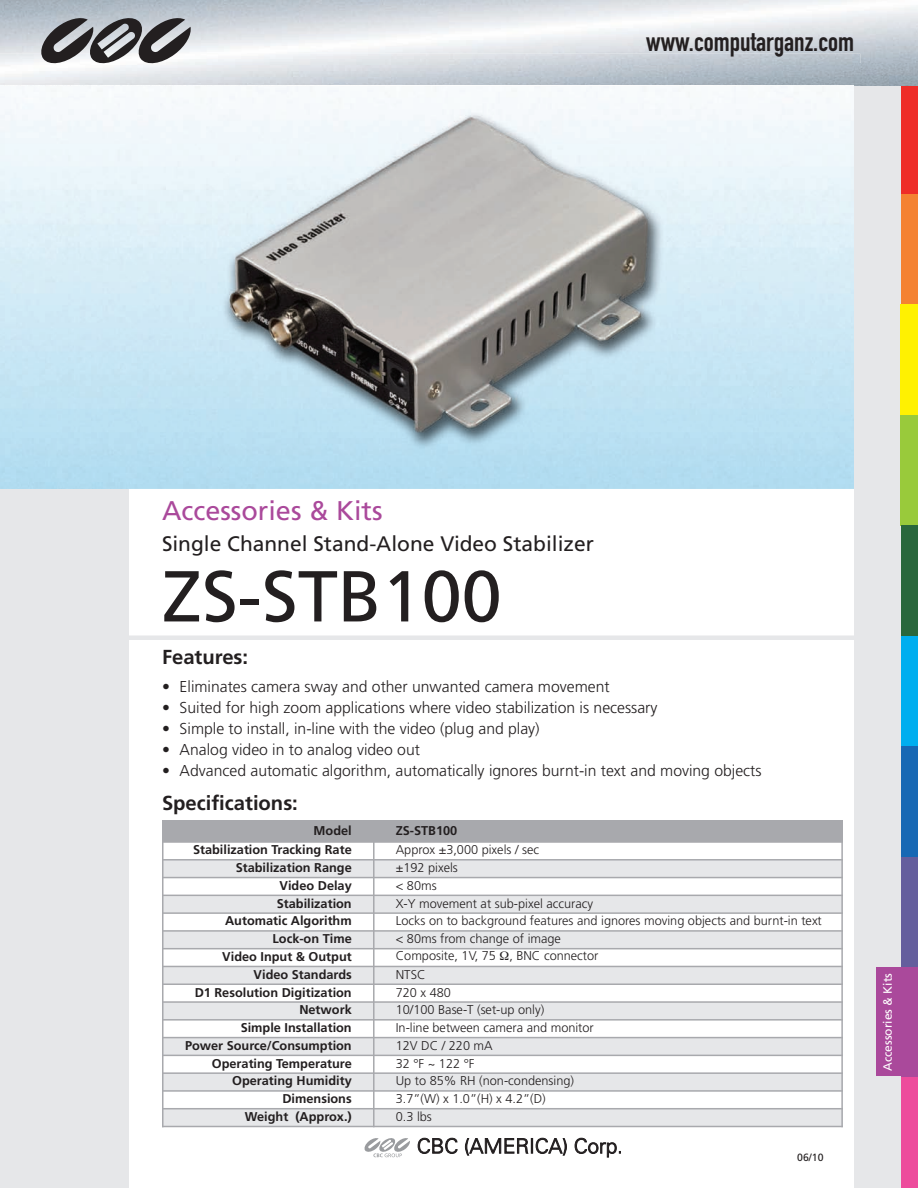
<style>
.page{position:relative;width:918px;height:1188px;background:#fff}
.page>*{position:absolute;margin:0;border:0;box-sizing:border-box;transform-origin:0 0}
.t1{font:72px "Frutiger";color:#231f20}
.t2{font:27px "DIN Engschrift Std";color:#231f20}
.t3{font:27px "Frutiger LT Std";color:#aa499b}
.t4{font:21px "Frutiger";color:#231f20}
.t5{font:700 20.25px "Frutiger";color:#231f20}
.t6{font:300 15.75px "Frutiger";color:#231f20}
.t7{font:300 12.75px "Frutiger LT";color:#231f20}
.t8{font:700 12.75px "Frutiger";color:#231f20}
.t9{font:12px "Frutiger";color:#fff}
.t10{font:10.5px "Frutiger";color:#231f20}
</style>
<div class="page">
<div style="left:0;top:482px;width:129px;height:706px;background:#e6e7e9"></div>
<img style="left:0;top:85px;width:854px;height:404px">
<img style="left:0;top:482px;width:129px;height:7px">
<div style="left:854px;top:64px;width:64px;height:1124px;background:#e6e7e9"></div>
<div style="left:901px;top:85px;width:17px;height:109px;background:#ee2d28"></div>
<div style="left:901px;top:194px;width:17px;height:111px;background:#f48232"></div>
<div style="left:900px;top:305px;width:18px;height:110px;background:#fff101"></div>
<div style="left:901px;top:415px;width:17px;height:111px;background:#99ca3b"></div>
<div style="left:901px;top:526px;width:17px;height:110px;background:#29673c"></div>
<div style="left:901px;top:636px;width:17px;height:110px;background:#00aeef"></div>
<div style="left:901px;top:746px;width:17px;height:111px;background:#1768b4"></div>
<div style="left:901px;top:857px;width:17px;height:111px;background:#645e9d"></div>
<div style="left:901px;top:967px;width:17px;height:110px;background:#aa499b"></div>
<div style="left:901px;top:1077px;width:17px;height:111px;background:#ed4c9c"></div>
<div style="left:876px;top:968px;width:25px;height:108px;background:#aa499b"></div>
<svg style="left:364px;top:1138px;width:46px;height:19px"></svg>
<svg style="left:417px;top:1138px;width:41px;height:16px"></svg>
<svg style="left:465px;top:1138px;width:101px;height:17px"></svg>
<svg style="left:575px;top:1138px;width:46px;height:19px"></svg>
<hr style="left:128px;top:636px;width:726px;height:4px;background:#e6e7e9">
<img style="left:854px;top:64px;width:64px;height:22px">
<svg style="left:41px;top:18px;width:150px;height:45px;background:#7c7c7f"></svg>
<div style="left:162px;top:820px;width:212px;height:22px;background:#a8a9ad"></div>
<div style="left:374px;top:820px;width:469px;height:22px;background:#a8a9ad"></div>
<div style="left:162px;top:860px;width:212px;height:18px;background:#e6e7e9"></div>
<div style="left:374px;top:860px;width:469px;height:18px;background:#e6e7e9"></div>
<div style="left:162px;top:895px;width:212px;height:18px;background:#e6e7e9"></div>
<div style="left:374px;top:895px;width:469px;height:18px;background:#e6e7e9"></div>
<div style="left:162px;top:931px;width:212px;height:18px;background:#e6e7e9"></div>
<div style="left:374px;top:931px;width:469px;height:18px;background:#e6e7e9"></div>
<div style="left:162px;top:966px;width:212px;height:18px;background:#e6e7e9"></div>
<div style="left:374px;top:966px;width:469px;height:18px;background:#e6e7e9"></div>
<div style="left:162px;top:1002px;width:212px;height:18px;background:#e6e7e9"></div>
<div style="left:374px;top:1002px;width:469px;height:18px;background:#e6e7e9"></div>
<div style="left:162px;top:1038px;width:212px;height:17px;background:#e6e7e9"></div>
<div style="left:374px;top:1038px;width:469px;height:17px;background:#e6e7e9"></div>
<div style="left:162px;top:1073px;width:212px;height:18px;background:#e6e7e9"></div>
<div style="left:374px;top:1073px;width:469px;height:18px;background:#e6e7e9"></div>
<div style="left:162px;top:1109px;width:212px;height:18px;background:#e6e7e9"></div>
<div style="left:374px;top:1109px;width:469px;height:18px;background:#e6e7e9"></div>
<hr style="left:162px;top:820px;width:2px;height:307px;background:#a8a9ad">
<hr style="left:373px;top:820px;width:2px;height:307px;background:#a8a9ad">
<hr style="left:841px;top:820px;width:2px;height:307px;background:#a8a9ad">
<hr style="left:162px;top:841px;width:681px;height:2px;background:#a8a9ad">
<hr style="left:162px;top:859px;width:681px;height:2px;background:#a8a9ad">
<hr style="left:162px;top:877px;width:681px;height:1px;background:#a8a9ad">
<hr style="left:162px;top:895px;width:681px;height:1px;background:#a8a9ad">
<hr style="left:162px;top:912px;width:681px;height:2px;background:#a8a9ad">
<hr style="left:162px;top:930px;width:681px;height:2px;background:#a8a9ad">
<hr style="left:162px;top:948px;width:681px;height:1px;background:#a8a9ad">
<hr style="left:162px;top:966px;width:681px;height:1px;background:#a8a9ad">
<hr style="left:162px;top:984px;width:681px;height:1px;background:#a8a9ad">
<hr style="left:162px;top:1001px;width:681px;height:2px;background:#a8a9ad">
<hr style="left:162px;top:1019px;width:681px;height:2px;background:#a8a9ad">
<hr style="left:162px;top:1037px;width:681px;height:1px;background:#a8a9ad">
<hr style="left:162px;top:1055px;width:681px;height:1px;background:#a8a9ad">
<hr style="left:162px;top:1072px;width:681px;height:2px;background:#a8a9ad">
<hr style="left:162px;top:1090px;width:681px;height:2px;background:#a8a9ad">
<hr style="left:162px;top:1108px;width:681px;height:1px;background:#a8a9ad">
<hr style="left:162px;top:1126px;width:681px;height:1px;background:#a8a9ad">
<h2 class="t2" style="left:646px;top:32px;width:209px">www.computarganz.com</h2>
<h2 class="t3" style="left:162px;top:499px;width:222px">Accessories &amp; Kits</h2>
<h3 class="t4" style="left:162px;top:535px;width:433px">Single Channel Stand-Alone Video Stabilizer</h3>
<h1 class="t1" style="left:162px;top:567px;width:341px">ZS-STB100</h1>
<h3 class="t5" style="left:162px;top:649px;width:88px">Features:</h3>
<p class="t6" style="left:162px;top:680px;width:449px">• Eliminates camera sway and other unwanted camera movement</p>
<p class="t6" style="left:162px;top:701px;width:497px">• Suited for high zoom applications where video stabilization is necessary</p>
<p class="t6" style="left:162px;top:722px;width:379px">• Simple to install, in-line with the video (plug and play)</p>
<p class="t6" style="left:162px;top:743px;width:260px">• Analog video in to analog video out</p>
<p class="t6" style="left:162px;top:764px;width:601px">• Advanced automatic algorithm, automatically ignores burnt-in text and moving objects</p>
<h3 class="t5" style="left:162px;top:795px;width:137px">Specifications:</h3>
<p class="t8" style="left:314px;top:825px;width:40px">Model</p>
<p class="t8" style="left:396px;top:825px;width:63px">ZS-STB100</p>
<p class="t8" style="left:193px;top:845px;width:160px">Stabilization Tracking Rate</p>
<p class="t7" style="left:396px;top:845px;width:145px">Approx ±3,000 pixels / sec</p>
<p class="t8" style="left:236px;top:863px;width:118px">Stabilization Range</p>
<p class="t7" style="left:396px;top:863px;width:64px">±192 pixels</p>
<p class="t8" style="left:279px;top:880px;width:74px">Video Delay</p>
<p class="t7" style="left:396px;top:880px;width:42px">&lt; 80ms</p>
<p class="t8" style="left:277px;top:898px;width:76px">Stabilization</p>
<p class="t7" style="left:396px;top:898px;width:199px">X-Y movement at sub-pixel accuracy</p>
<p class="t8" style="left:225px;top:916px;width:128px">Automatic Algorithm</p>
<p class="t7" style="left:396px;top:916px;width:428px">Locks on to background features and ignores moving objects and burnt-in text</p>
<p class="t8" style="left:273px;top:934px;width:81px">Lock-on Time</p>
<p class="t7" style="left:396px;top:934px;width:167px">&lt; 80ms from change of image</p>
<p class="t8" style="left:222px;top:951px;width:131px">Video Input &amp; Output</p>
<p class="t7" style="left:396px;top:951px;width:204px">Composite, 1V, 75 , BNC connector</p>
<p class="t8" style="left:254px;top:969px;width:100px">Video Standards</p>
<p class="t7" style="left:396px;top:969px;width:31px">NTSC</p>
<p class="t8" style="left:195px;top:987px;width:159px">D1 Resolution Digitization</p>
<p class="t7" style="left:396px;top:987px;width:57px">720 x 480</p>
<p class="t8" style="left:299px;top:1005px;width:54px">Network</p>
<p class="t7" style="left:396px;top:1005px;width:150px">10/100 Base-T (set-up only)</p>
<p class="t8" style="left:241px;top:1023px;width:113px">Simple Installation</p>
<p class="t7" style="left:396px;top:1023px;width:200px">In-line between camera and monitor</p>
<p class="t8" style="left:185px;top:1040px;width:168px">Power Source/Consumption</p>
<p class="t7" style="left:396px;top:1040px;width:98px">12V DC / 220 mA</p>
<p class="t8" style="left:212px;top:1058px;width:141px">Operating Temperature</p>
<p class="t7" style="left:396px;top:1058px;width:80px">32 °F ~ 122 °F</p>
<p class="t8" style="left:232px;top:1076px;width:121px">Operating Humidity</p>
<p class="t7" style="left:396px;top:1076px;width:180px">Up to 85% RH (non-condensing)</p>
<p class="t8" style="left:282px;top:1094px;width:71px">Dimensions</p>
<p class="t7" style="left:396px;top:1094px;width:151px">3.7”(W) x 1.0”(H) x 4.2”(D)</p>
<p class="t8" style="left:245px;top:1111px;width:109px">Weight (Approx.)</p>
<p class="t7" style="left:396px;top:1111px;width:38px">0.3 lbs</p>
<p class="t10" style="left:797px;top:1153px;width:28px">06/10</p>
<p class="t9" style="left:883px;top:1071px;width:99px;rotate:-90deg">Accessories &amp; Kits</p>
</div>
